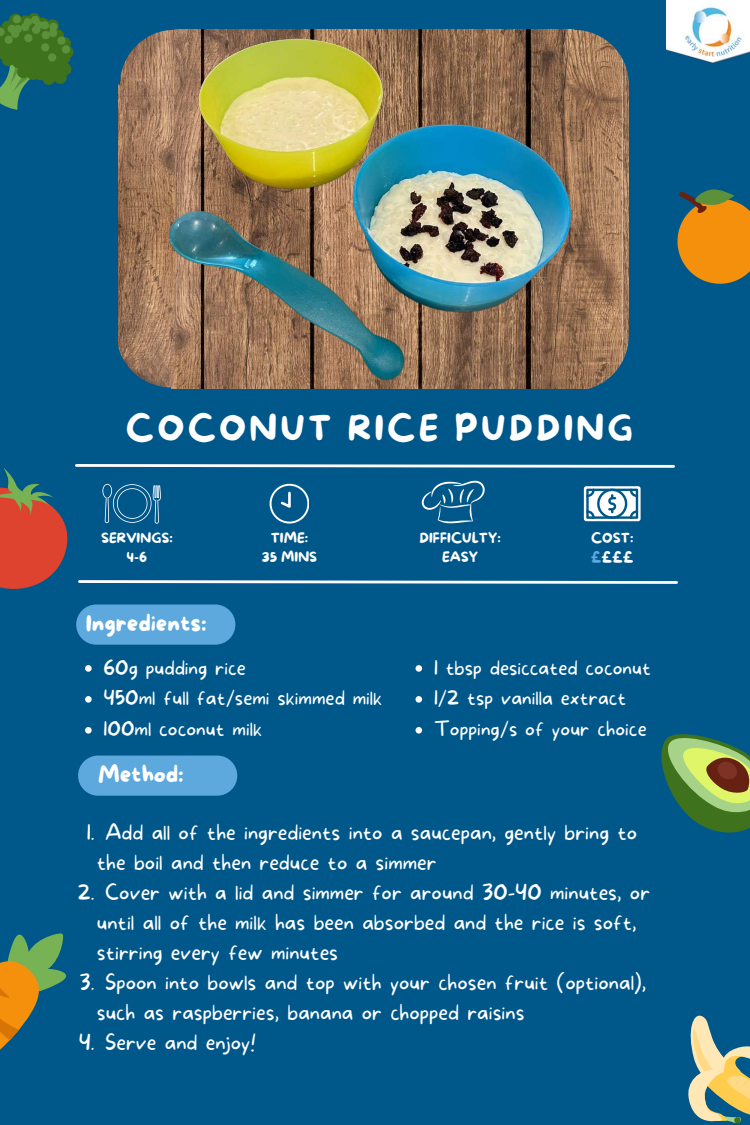
<style>
.page{position:relative;width:750px;height:1125px;background:#00588a}
.page>*{position:absolute;margin:0;border:0;box-sizing:border-box;transform-origin:0 0}
.t1{font:35px "More Sugar";letter-spacing:.09em;color:#fff}
.t2{font:22.5px "More Sugar";color:#fff}
.t3{font:100 21.25px/30px "More Sugar";color:#fff}
.t4{font:100 20px "More Sugar";color:#fff}
.t5{font:13.75px/18.8px "More Sugar";color:#fff;text-align:center}
.s1{color:#5da9dd}
</style>
<div class="page">
<svg style="left:0;top:933px;width:66px;height:117px"></svg>
<svg style="left:661px;top:734px;width:89px;height:99px"></svg>
<svg style="left:688px;top:1015px;width:62px;height:108px"></svg>
<svg style="left:677px;top:189px;width:73px;height:95px"></svg>
<div style="left:76px;top:605px;width:159px;height:40px;background:#5da9dd;border-radius:20px"></div>
<div style="left:78px;top:756px;width:159px;height:40px;background:#5da9dd;border-radius:20px"></div>
<img style="left:118px;top:85px;width:510px;height:248px">
<img style="left:154px;top:29px;width:439px;height:304px">
<svg style="left:0;top:13px;width:175px;height:97px"></svg>
<svg style="left:85px;top:665px;width:7px;height:7px"></svg>
<svg style="left:85px;top:696px;width:7px;height:7px"></svg>
<svg style="left:85px;top:727px;width:7px;height:7px"></svg>
<svg style="left:416px;top:665px;width:6px;height:7px"></svg>
<svg style="left:416px;top:696px;width:6px;height:7px"></svg>
<svg style="left:416px;top:727px;width:6px;height:7px"></svg>
<svg style="left:574px;top:29px;width:55px;height:56px"></svg>
<img style="left:666px;top:0;width:84px;height:64px">
<svg style="left:0;top:333px;width:678px;height:256px"></svg>
<h1 class="t1" style="left:126px;top:400px;width:508px">COCONUT RICE PUDDING</h1>
<p class="t5" style="left:101px;top:529px;width:73px">SERVINGS:<br>4-6</p>
<p class="t5" style="left:262px;top:529px;width:57px">TIME:<br>35 MINS</p>
<p class="t5" style="left:419px;top:529px;width:83px">DIFFICULTY:<br>EASY</p>
<p class="t5" style="left:591px;top:529px;width:44px;text-align:left">COST: <span class="s1">£</span>£££</p>
<p class="t2" style="left:86px;top:605px;width:122px">Ingredients:</p>
<p class="t4" style="left:104px;top:652px;width:144px">60g pudding rice</p>
<p class="t4" style="left:434px;top:652px;width:218px">1 tbsp desiccated coconut</p>
<p class="t4" style="left:104px;top:683px;width:280px">450ml full fat/semi skimmed milk</p>
<p class="t4" style="left:434px;top:683px;width:194px">1/2 tsp vanilla extract</p>
<p class="t4" style="left:104px;top:714px;width:160px">100ml coconut milk</p>
<p class="t4" style="left:434px;top:714px;width:214px">Topping/s of your choice</p>
<p class="t2" style="left:98px;top:756px;width:87px">Method:</p>
<p class="t3" style="left:97px;top:816px;width:542px;text-indent:-10px">1. Add all of the ingredients into a saucepan, gently bring to the boil and then reduce to a simmer</p>
<p class="t3" style="left:97px;top:876px;width:555px;text-indent:-19px">2. Cover with a lid and simmer for around 30-40 minutes, or until all of the milk has been absorbed and the rice is soft, stirring every few minutes</p>
<p class="t3" style="left:97px;top:966px;width:551px;text-indent:-17px">3. Spoon into bowls and top with your chosen fruit (optional), such as raspberries, banana or chopped raisins</p>
<p class="t3" style="left:79px;top:1026px;width:179px">4. Serve and enjoy!</p>
</div>
